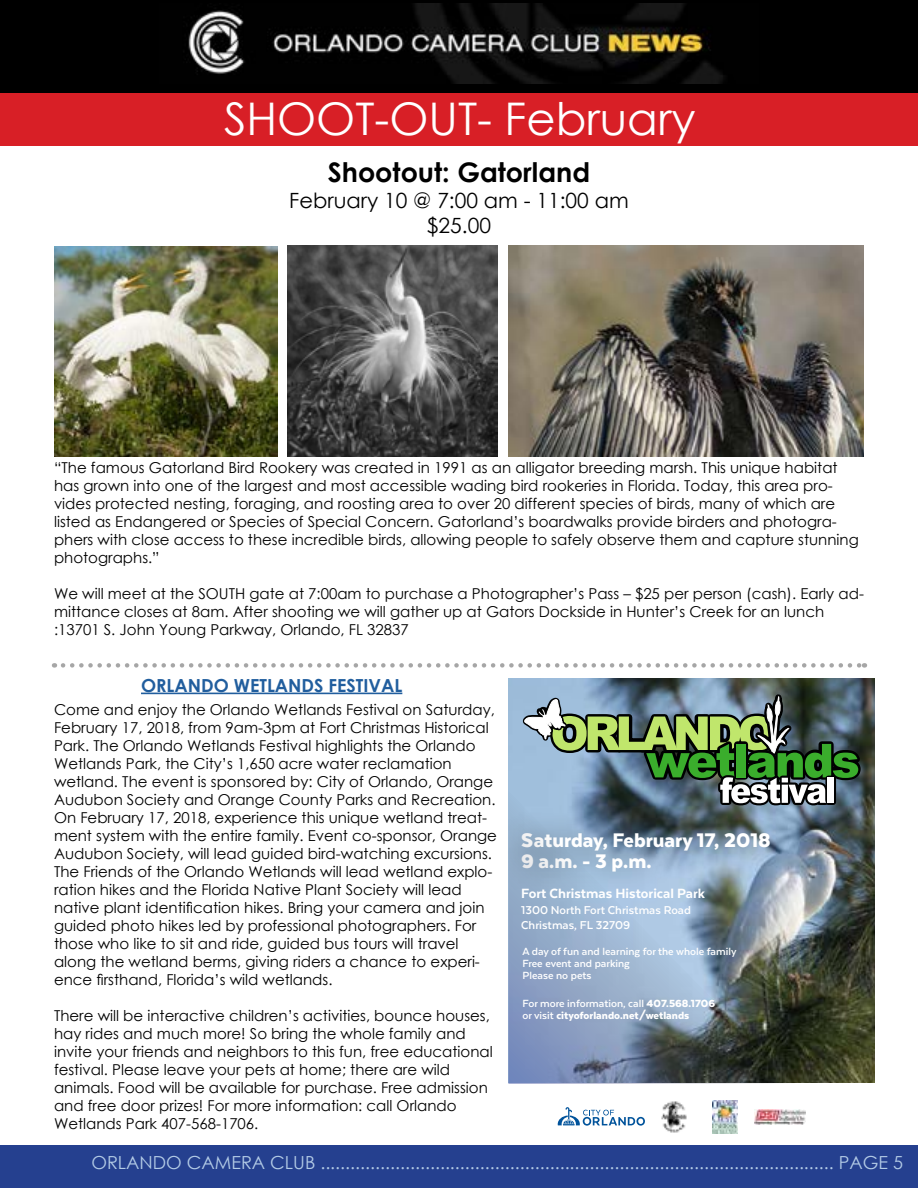
<style>
.page{position:relative;width:918px;height:1188px;background:#fff}
.page>*{position:absolute;margin:0;border:0;box-sizing:border-box;transform-origin:0 0}
.t1{font:45px "Century Gothic";color:#fff}
.t2{font:700 27px "Century Gothic";color:#000}
.t3{font:900 22.65px/21.3px "Texta";color:#fff}
.t4{font:21px/25.2px "Century Gothic";color:#000;text-align:center}
.t5{font:18px "Century Gothic";color:#b3cbe6}
.t6{font:700 18px "Century Gothic";color:#215e9e}
.t7{font:800 15.45px "Texta";color:#fff}
.t8{font:15px/18px "Century Gothic";color:#000}
.t9{font:700 13.2px/15.5px "Texta";color:#fff}
.t10{font:700 12px/12.1px "Texta";color:#fff}
.t11{font:900 12px/12.1px "Texta";color:#fff}
.s1{font-weight:700}
</style>
<div class="page">
<div style="left:0;top:0;width:918px;height:93px;background:#000"></div>
<img style="left:188px;top:3px;width:536px;height:81px">
<div style="left:0;top:1146px;width:918px;height:42px;background:#25408f"></div>
<div style="left:0;top:93px;width:918px;height:53px;background:#d81f26"></div>
<img style="left:509px;top:246px;width:355px;height:211px">
<img style="left:54px;top:247px;width:223px;height:210px">
<svg style="left:63px;top:663px;width:802px;height:5px"></svg>
<hr style="left:141px;top:693px;width:261px;height:1px;background:#215e9e">
<img style="left:288px;top:246px;width:210px;height:211px">
<img style="left:796px;top:678px;width:79px;height:405px">
<svg style="left:558px;top:1107px;width:87px;height:19px"></svg>
<img style="left:661px;top:1101px;width:26px;height:32px">
<img style="left:713px;top:1100px;width:24px;height:33px">
<img style="left:754px;top:1109px;width:52px;height:15px">
<svg style="left:508px;top:967px;width:288px;height:117px;background:#6d7c8e"></svg>
<img style="left:508px;top:678px;width:358px;height:289px">
<h1 class="t1" style="left:224px;top:87px;width:473px">SHOOT-OUT- February</h1>
<h2 class="t2" style="left:328px;top:152px;width:264px">Shootout: Gatorland</h2>
<h3 class="t4" style="left:289px;top:187px;width:341px">February 10 @ 7:00 am - 11:00 am $25.00</h3>
<p class="t8" style="left:54px;top:459px;width:806px">“The famous Gatorland Bird Rookery was created in 1991 as an alligator breeding marsh. This unique habitat has grown into one of the largest and most accessible wading bird rookeries in Florida. Today, this area pro&shy;vides protected nesting, foraging, and roosting area to over 20 different species of birds, many of which are listed as Endangered or Species of Special Concern. Gatorland’s boardwalks provide birders and photogra&shy;phers with close access to these incredible birds, allowing people to safely observe them and capture stunning photographs.”</p>
<p class="t8" style="left:54px;top:585px;width:812px">We will meet at the SOUTH gate at 7:00am to purchase a Photographer’s Pass – $25 per person (cash). Early ad&shy;mittance closes at 8am. After shooting we will gather up at Gators Dockside in Hunter’s Creek for an lunch :13701 S. John Young Parkway, Orlando, FL 32837</p>
<p class="t6" style="left:141px;top:672px;width:263px">ORLANDO WETLANDS FESTIVAL</p>
<p class="t8" style="left:54px;top:701px;width:445px">Come and enjoy the Orlando Wetlands Festival on Saturday, February 17, 2018, from 9am-3pm at Fort Christmas Historical Park. The Orlando Wetlands Festival highlights the Orlando Wetlands Park, the City’s 1,650 acre water reclamation wetland. The event is sponsored by: City of Orlando, Orange Audubon Society and Orange County Parks and Recreation.<br>On February 17, 2018, experience this unique wetland treat&shy;ment system with the entire family. Event co-sponsor, Orange Audubon Society, will lead guided bird-watching excursions.<br>The Friends of the Orlando Wetlands will lead wetland explo&shy;ration hikes and the Florida Native Plant Society will lead native plant identification hikes. Bring your camera and join guided photo hikes led by professional photographers. For those who like to sit and ride, guided bus tours will travel along the wetland berms, giving riders a chance to experi&shy;ence firsthand, Florida’s wild wetlands.</p>
<p class="t8" style="left:54px;top:1007px;width:440px">There will be interactive children’s activities, bounce houses, hay rides and much more! So bring the whole family and invite your friends and neighbors to this fun, free educational festival. Please leave your pets at home; there are wild animals. Food will be available for purchase. Free admission and free door prizes! For more information: call Orlando Wetlands Park 407-568-1706.</p>
<h3 class="t3" style="left:521px;top:829px;width:251px">Saturday, February 17, 2018<br>9 a.m. - 3 p.m.</h3>
<p class="t7" style="left:521px;top:886px;width:185px">Fort Christmas Historical Park</p>
<p class="t9" style="left:521px;top:902px;width:171px">1300 North Fort Christmas Road<br>Christmas, FL 32709</p>
<p class="t10" style="left:522px;top:945px;width:216px">A day of fun and learning for the whole family<br>Free event and parking<br>Please no pets</p>
<p class="t11" style="left:523px;top:997px;width:194px"><span class="s1">For more information, call</span> 407.568.1706 <span class="s1">or visit</span> cityoforlando.net/wetlands</p>
<p class="t5" style="left:91px;top:1150px;width:813px">ORLANDO CAMERA CLUB ....................................................................................................... PAGE 5</p>
</div>
